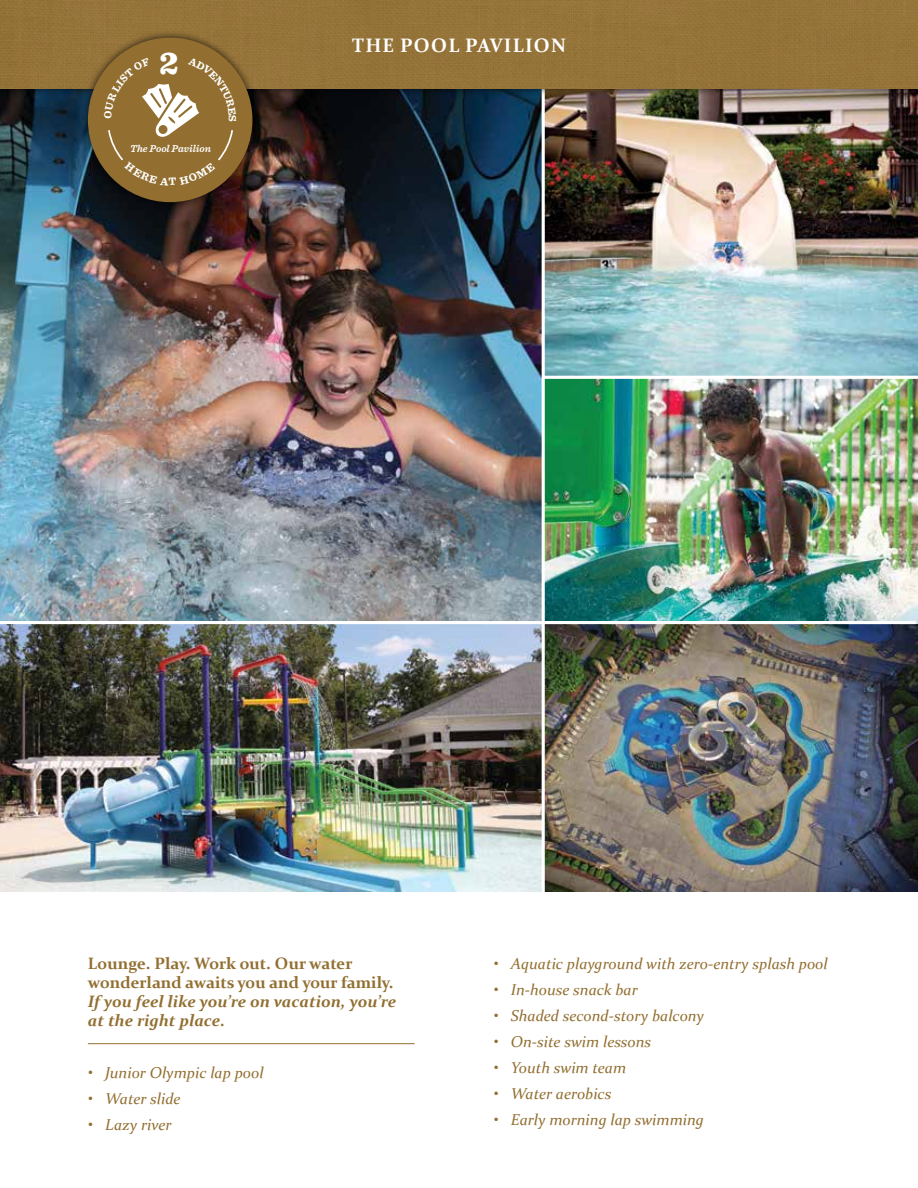
<style>
.page{position:relative;width:918px;height:1188px;background:#fff}
.page>*{position:absolute;margin:0;border:0;box-sizing:border-box;transform-origin:0 0}
.t1{font:900 33px "Sentinel";color:#fff}
.t2{font:700 19.5px "Constantia";letter-spacing:.06em;color:#fff}
.t3{font:700 16.5px/18.9px "Constantia";color:#926f31}
.t4{font:italic 700 16.5px/18.9px "Constantia";color:#926f31}
.t5{font:italic 15.75px "Constantia";color:#926f31}
.t6{font:italic 600 10.35px "Sentinel";color:#fff}
</style>
<div class="page">
<img style="left:545px;top:623px;width:373px;height:268px">
<img style="left:545px;top:97px;width:373px;height:279px">
<img style="left:545px;top:379px;width:373px;height:244px">
<img style="left:0;top:97px;width:542px;height:794px">
<hr style="left:0;top:621px;width:916px;height:3px;background:#fff">
<hr style="left:88px;top:1043px;width:327px;height:1px;background:#926f31">
<div style="left:0;top:0;width:918px;height:97px;background:#000;opacity:.75"></div>
<div style="left:0;top:0;width:918px;height:89px;background:#95743a"></div>
<div style="left:80px;top:30px;width:181px;height:180px;background:#000;opacity:.75"></div>
<div style="left:88px;top:38px;width:164px;height:164px;background:#926f31;border-radius:50%"></div>
<svg style="left:104px;top:57px;width:132px;height:128px"></svg>
<h1 class="t1" style="left:160px;top:36px;width:21px">2</h1>
<p class="t6" style="left:130px;top:141px;width:83px">The Pool Pavilion</p>
<p class="t2" style="left:352px;top:32px;width:215px">THE POOL PAVILION</p>
<p class="t3" style="left:88px;top:954px;width:307px">Lounge. Play. Work out. Our water wonderland awaits you and your family.</p>
<p class="t4" style="left:88px;top:991px;width:310px">If you feel like you’re on vacation, you’re at the right place.</p>
<p class="t5" style="left:88px;top:1062px;width:177px">• Junior Olympic lap pool</p>
<p class="t5" style="left:88px;top:1088px;width:94px">• Water slide</p>
<p class="t5" style="left:88px;top:1114px;width:85px">• Lazy river</p>
<p class="t5" style="left:494px;top:953px;width:336px">• Aquatic playground with zero-entry splash pool</p>
<p class="t5" style="left:494px;top:979px;width:146px">• In-house snack bar</p>
<p class="t5" style="left:494px;top:1005px;width:212px">• Shaded second-story balcony</p>
<p class="t5" style="left:494px;top:1031px;width:159px">• On-site swim lessons</p>
<p class="t5" style="left:494px;top:1057px;width:134px">• Youth swim team</p>
<p class="t5" style="left:494px;top:1083px;width:119px">• Water aerobics</p>
<p class="t5" style="left:494px;top:1109px;width:212px">• Early morning lap swimming</p>
</div>
